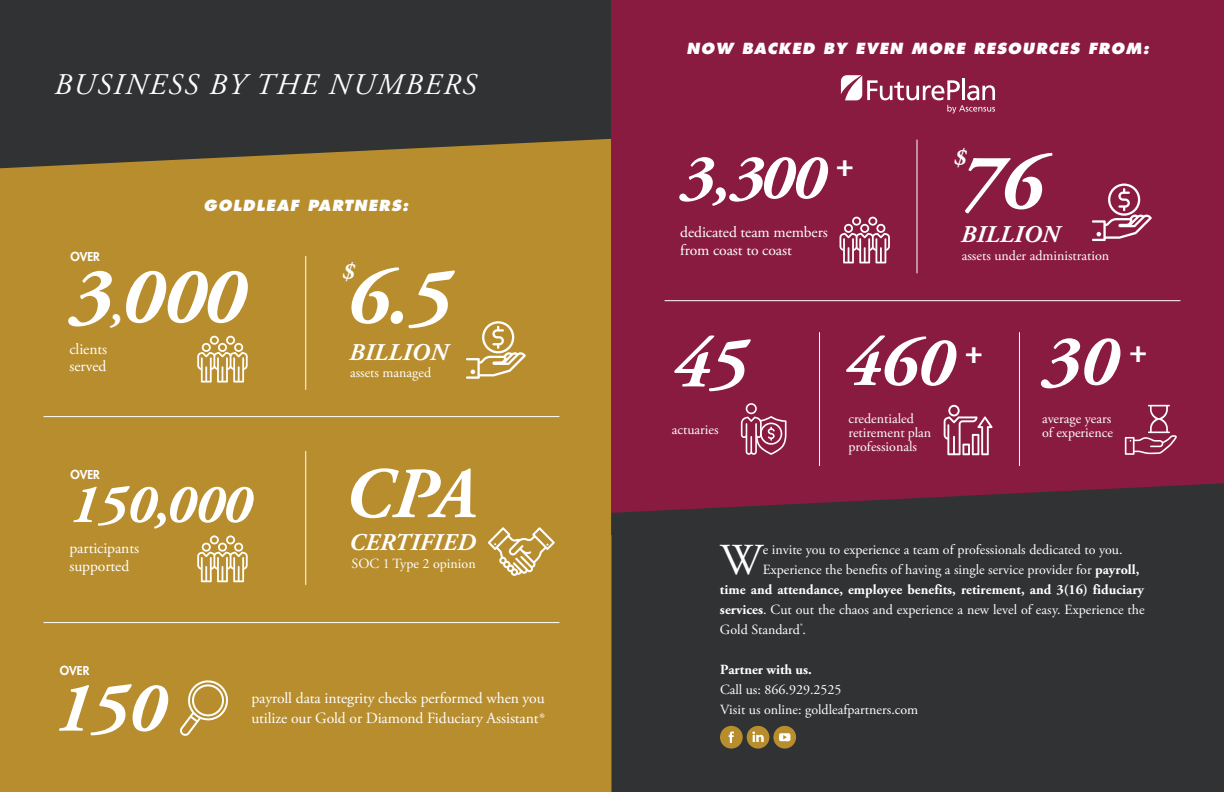
<style>
.page{position:relative;width:1224px;height:792px;background:#fff}
.page>*{position:absolute;margin:0;border:0;box-sizing:border-box;transform-origin:0 0}
.t1{font:italic 700 80px "Adobe Garamond Pro";color:#fff}
.t2{font:italic 700 72px "Adobe Garamond Pro";color:#fff}
.t3{font:italic 700 71px "Adobe Garamond Pro";color:#fff}
.t4{font:italic 700 70px "Adobe Garamond Pro";color:#fff}
.t5{font:italic 700 64px "Adobe Garamond Pro";color:#fff}
.t6{font:italic 700 55px "Adobe Garamond Pro";color:#fff}
.t7{font:44.2px "Adobe Garamond Pro";color:#fff}
.t8{font:italic 30px "Adobe Garamond Pro";letter-spacing:.065em;color:#fff}
.t9{font:italic 700 24px "Adobe Garamond Pro";letter-spacing:.015em;color:#fff}
.t10{font:15.6px/18px "Adobe Garamond Pro";letter-spacing:-.005em;color:#fff}
.t11{font:italic 800 15px "Futura LT";letter-spacing:.075em;color:#fff}
.t12{font:14px/14px "Adobe Garamond Pro";color:#fff}
.t13{font:700 14px "Adobe Garamond Pro";color:#fff}
.t14{font:800 12px "Futura LT";color:#fff}
.s1{font-size:48px}
.s2{font-size:17px}
.s3{font-weight:700}
</style>
<div class="page">
<div style="left:0;top:118px;width:612px;height:674px;background:#b88d2d"></div>
<svg style="left:0;top:0;width:612px;height:168px;background:#3c3932"></svg>
<svg style="left:197px;top:535px;width:51px;height:47px"></svg>
<hr style="left:44px;top:416px;width:515px;height:1px;background:#fff">
<hr style="left:305px;top:256px;width:1px;height:134px;background:#fff">
<hr style="left:305px;top:451px;width:1px;height:134px;background:#fff">
<hr style="left:44px;top:622px;width:515px;height:1px;background:#fff">
<svg style="left:180px;top:680px;width:48px;height:56px"></svg>
<svg style="left:466px;top:321px;width:60px;height:58px"></svg>
<svg style="left:488px;top:527px;width:67px;height:49px"></svg>
<svg style="left:197px;top:336px;width:51px;height:47px"></svg>
<div style="left:612px;top:0;width:612px;height:535px;background:#8a1b40"></div>
<div style="left:611px;top:483px;width:613px;height:309px;background:#313233"></div>
<div style="left:720px;top:726px;width:23px;height:23px;background:#b88d2d;border-radius:50%"></div>
<svg style="left:729px;top:732px;width:5px;height:11px"></svg>
<div style="left:773px;top:726px;width:23px;height:23px;background:#b88d2d;border-radius:50%"></div>
<svg style="left:779px;top:733px;width:11px;height:8px"></svg>
<div style="left:747px;top:726px;width:22px;height:23px;background:#b88d2d;border-radius:50%"></div>
<svg style="left:752px;top:732px;width:12px;height:10px"></svg>
<svg style="left:944px;top:405px;width:49px;height:50px"></svg>
<hr style="left:916px;top:140px;width:2px;height:133px;background:#fff">
<hr style="left:819px;top:332px;width:1px;height:134px;background:#fff">
<hr style="left:1019px;top:332px;width:1px;height:134px;background:#fff">
<svg style="left:1092px;top:184px;width:60px;height:57px"></svg>
<hr style="left:665px;top:300px;width:515px;height:1px;background:#fff">
<svg style="left:1125px;top:405px;width:52px;height:50px"></svg>
<svg style="left:741px;top:403px;width:46px;height:52px"></svg>
<svg style="left:840px;top:217px;width:50px;height:46px"></svg>
<svg style="left:841px;top:75px;width:154px;height:38px"></svg>
<h3 class="t8" style="left:54px;top:66px;width:424px">BUSINESS BY THE NUMBERS</h3>
<p class="t11" style="left:204px;top:196px;width:206px">GOLDLEAF PARTNERS:</p>
<p class="t14" style="left:70px;top:248px;width:31px">OVER</p>
<h1 class="t1" style="left:70px;top:251px;width:176px">3<span class="s1">,</span>000</h1>
<p class="t10" style="left:70px;top:341px;width:39px;line-height:17px">clients served</p>
<p class="t14" style="left:70px;top:466px;width:31px">OVER</p>
<h3 class="t6" style="left:70px;top:473px;width:183px">150,000</h3>
<p class="t10" style="left:70px;top:540px;width:71px">participants supported</p>
<p class="t14" style="left:60px;top:662px;width:31px">OVER</p>
<h3 class="t9" style="left:342px;top:258px;width:14px">$</h3>
<h1 class="t1" style="left:347px;top:251px;width:105px">6.5</h1>
<h3 class="t9" style="left:349px;top:338px;width:100px">BILLION</h3>
<p class="t12" style="left:350px;top:366px;width:83px">assets managed</p>
<h2 class="t2" style="left:344px;top:453px;width:134px">CPA</h2>
<h3 class="t9" style="left:349px;top:528px;width:128px">CERTIFIED</h3>
<p class="t12" style="left:352px;top:557px;width:126px">SOC 1 Type 2 opinion</p>
<h3 class="t3" style="left:54px;top:667px;width:112px">150</h3>
<p class="t10" style="left:251px;top:690px;width:295px">payroll data integrity checks performed when you</p>
<p class="t10" style="left:251px;top:710px;width:295px">utilize our Gold or Diamond Fiduciary Assistant<span class="s2">®</span></p>
<p class="t11" style="left:687px;top:39px;width:464px">NOW BACKED BY EVEN MORE RESOURCES FROM:</p>
<h3 class="t5" style="left:680px;top:141px;width:176px">3,300 <sup>+</sup></h3>
<p class="t10" style="left:680px;top:223px;width:149px">dedicated team members from coast to coast</p>
<h3 class="t9" style="left:954px;top:143px;width:14px">$</h3>
<h1 class="t1" style="left:958px;top:137px;width:85px">76</h1>
<h3 class="t9" style="left:961px;top:221px;width:100px">BILLION</h3>
<p class="t12" style="left:962px;top:249px;width:149px">assets under administration</p>
<h2 class="t2" style="left:672px;top:322px;width:76px">45</h2>
<p class="t12" style="left:672px;top:423px;width:48px">actuaries</p>
<h3 class="t4" style="left:844px;top:322px;width:141px">460 <sup>+</sup></h3>
<p class="t12" style="left:849px;top:412px;width:84px">credentialed retirement plan professionals</p>
<h2 class="t2" style="left:1042px;top:320px;width:107px">30 <sup>+</sup></h2>
<p class="t12" style="left:1042px;top:412px;width:72px">average years of experience</p>
<h3 class="t7" style="left:720px;top:533px;width:44px">W</h3>
<p class="t12" style="left:763px;top:543px;width:361px">e invite you to experience a team of professionals dedicated to you.</p>
<p class="t12" style="left:763px;top:563px;width:378px">Experience the benefits of having a single service provider for <span class="s3">payroll,</span></p>
<p class="t13" style="left:720px;top:581px;width:426px">time and attendance, employee benefits, retirement, and 3(16) fiduciary</p>
<p class="t12" style="left:720px;top:603px;width:426px"><span class="s3">services</span>. Cut out the chaos and experience a new level of easy. Experience the</p>
<p class="t12" style="left:720px;top:623px;width:88px">Gold Standard<sup>®</sup>.</p>
<p class="t13" style="left:720px;top:661px;width:93px">Partner with us.</p>
<p class="t12" style="left:720px;top:680px;width:200px;line-height:20.2px">Call us: 866.929.2525<br>Visit us online: goldleafpartners.com</p>
</div>
